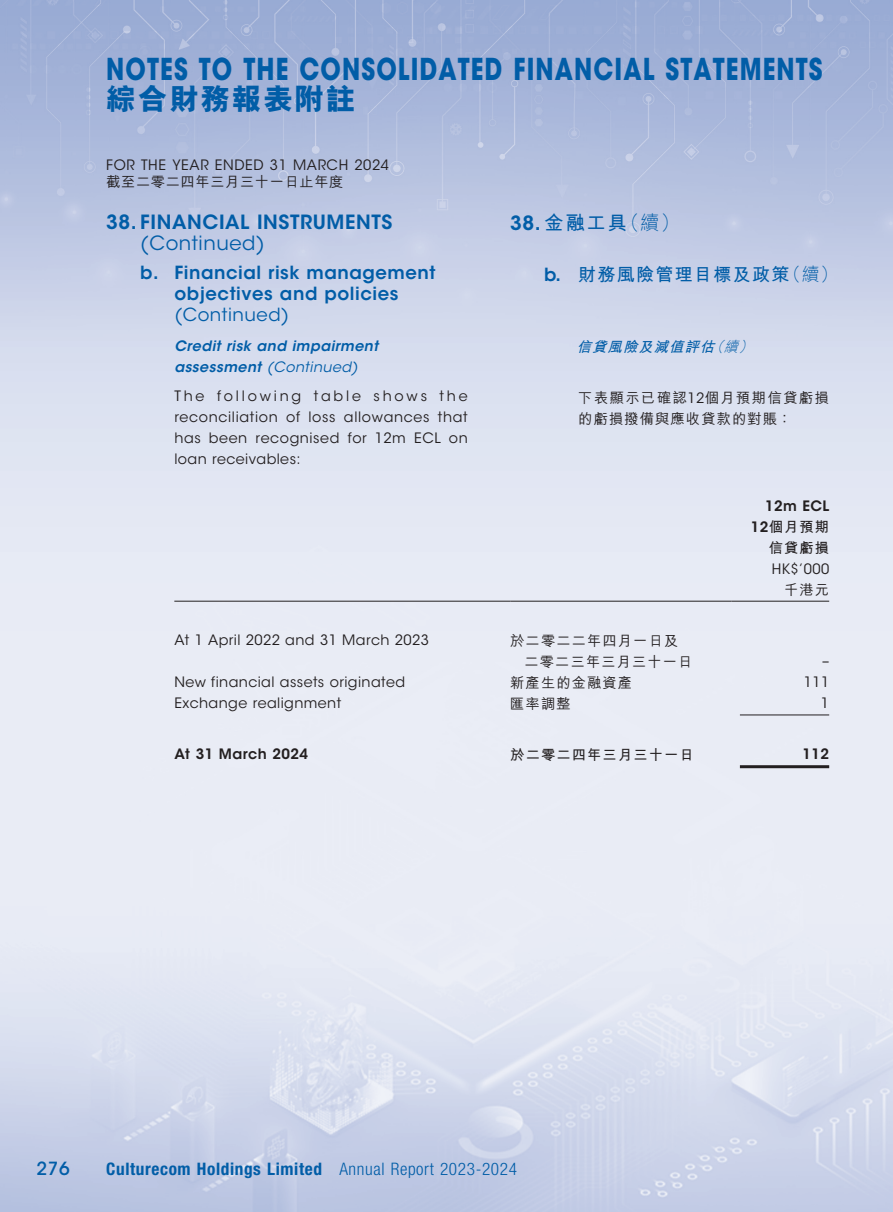
<style>
.page{position:relative;width:893px;height:1212px;background:#fff}
.page>*{position:absolute;margin:0;border:0;box-sizing:border-box;transform-origin:0 0}
.t1{font:700 30px "ITC Avant Garde Std";letter-spacing:.045em;color:#015da7;scale:.8 1}
.t2{font:800 30px "M Hei HK";letter-spacing:.045em;color:#015da7}
.t3{font:600 19.5px "ITC Avant Garde Std";letter-spacing:.03em;color:#015da7}
.t4{font:19.5px "ITC Avant Garde Std";letter-spacing:.03em;color:#015da7}
.t5{font:700 19.5px "M Hei HK";color:#015da7}
.t6{font:600 18px/21px "ITC Avant Garde Std";letter-spacing:.03em;color:#015da7;text-align:center}
.t7{font:700 18px "M Hei HK";letter-spacing:.075em;color:#015da7}
.t8{font:18px "ITC Avant Garde Std";letter-spacing:.03em;color:#015da7}
.t9{font:500 18px "ITC Avant Garde Std";color:#015da7}
.t10{font:700 condensed 17.25px "Helvetica Neue LT Std";letter-spacing:.035em;color:#015da7}
.t11{font:14.25px/21px "ITC Avant Garde Std";letter-spacing:.03em;color:#231f20;text-align:justify}
.t12{font:italic 600 14.25px/21px "ITC Avant Garde Std";letter-spacing:.03em;color:#015da7}
.t13{font:500 14.25px/21px "M Hei HK";letter-spacing:.08em;color:#231f20}
.t14{font:500 14.25px/21px "M Hei HK";letter-spacing:.105em;color:#231f20}
.t15{font:600 14.25px "ITC Avant Garde Std";letter-spacing:.03em;color:#231f20}
.t16{font:700 14.25px/21px "M Hei HK";letter-spacing:.08em;color:#231f20;text-align:right}
.t17{font:500 14.25px "M Hei HK";letter-spacing:.045em;color:#231f20}
.t18{font:italic 700 14.25px "M Hei HK";color:#015da7}
.s1{font-weight:400}
.s2{font-family:"ITC Avant Garde Std";font-weight:600}
.s3{font-weight:300}
.s4{font-family:"ITC Avant Garde Std";font-weight:400}
</style>
<div class="page">
<img style="left:0;top:0;width:893px;height:1212px">
<hr style="left:174px;top:601px;width:336px;height:1px;background:#231f20">
<hr style="left:510px;top:601px;width:221px;height:1px;background:#231f20">
<hr style="left:731px;top:601px;width:98px;height:1px;background:#231f20">
<hr style="left:740px;top:714px;width:89px;height:1px;background:#231f20">
<hr style="left:740px;top:765px;width:89px;height:3px;background:#231f20">
<h1 class="t1" style="left:106px;top:50px;width:897px">NOTES TO THE CONSOLIDATED FINANCIAL STATEMENTS</h1>
<h1 class="t2" style="left:106px;top:84px;width:251px">綜合財務報表附註</h1>
<p class="t11" style="left:106px;top:155px;width:284px">FOR THE YEAR ENDED 31 MARCH 2024</p>
<p class="t17" style="left:106px;top:171px;width:239px">截至二零二四年三月三十一日止年度</p>
<h2 class="t3" style="left:106px;top:209px;width:288px">38. FINANCIAL INSTRUMENTS</h2>
<h2 class="t4" style="left:140px;top:231px;width:126px">(Continued)</h2>
<p class="t6" style="left:140px;top:262px;width:297px">b. Financial risk management objectives and policies</p>
<p class="t8" style="left:174px;top:304px;width:116px">(Continued)</p>
<p class="t12" style="left:174px;top:335px;width:205px">Credit risk and impairment assessment <span class="s1">(Continued)</span></p>
<p class="t11" style="left:174px;top:386px;width:295px">The following table shows the reconciliation of loss allowances that has been recognised for 12m ECL on loan receivables:</p>
<h2 class="t5" style="left:510px;top:209px;width:171px"><span class="s2">38.</span> 金融工具<span class="s3">（續）</span></h2>
<p class="t7" style="left:544px;top:261px;width:295px"><span class="s2">b.</span> 財務風險管理目標及政策<span class="s3">（續）</span></p>
<p class="t18" style="left:577px;top:336px;width:181px">信貸風險及減值評估<span class="s3">（續）</span></p>
<p class="t14" style="left:578px;top:386px;width:252px">下表顯示已確認<span class="s4">12</span>個月預期信貸虧損的虧損撥備與應收貸款的對賬：</p>
<p class="t15" style="left:765px;top:496px;width:66px">12m ECL</p>
<p class="t16" style="left:751px;top:515px;width:80px"><span class="s2">12</span>個月預期信貸虧損</p>
<p class="t11" style="left:772px;top:558px;width:59px">HK$’000</p>
<p class="t13" style="left:784px;top:578px;width:47px">千港元</p>
<p class="t11" style="left:174px;top:630px;width:256px">At 1 April 2022 and 31 March 2023</p>
<p class="t13" style="left:524px;top:629px;width:170px;text-indent:-14px">於二零二二年四月一日及二零二三年三月三十一日</p>
<p class="t11" style="left:822px;top:651px;width:9px">–</p>
<p class="t11" style="left:174px;top:672px;width:232px">New financial assets originated</p>
<p class="t13" style="left:510px;top:671px;width:123px">新產生的金融資產</p>
<p class="t11" style="left:804px;top:672px;width:27px">111</p>
<p class="t11" style="left:174px;top:693px;width:168px">Exchange realignment</p>
<p class="t13" style="left:510px;top:692px;width:62px">匯率調整</p>
<p class="t11" style="left:821px;top:693px;width:10px">1</p>
<p class="t15" style="left:174px;top:745px;width:135px">At 31 March 2024</p>
<p class="t16" style="left:510px;top:743px;width:185px">於二零二四年三月三十一日</p>
<p class="t15" style="left:803px;top:745px;width:28px">112</p>
<p class="t9" style="left:37px;top:1158px;width:35px">276</p>
<p class="t10" style="left:106px;top:1158px;width:412px">Culturecom Holdings Limited <span class="s3">Annual Report 2023-2024</span></p>
</div>
